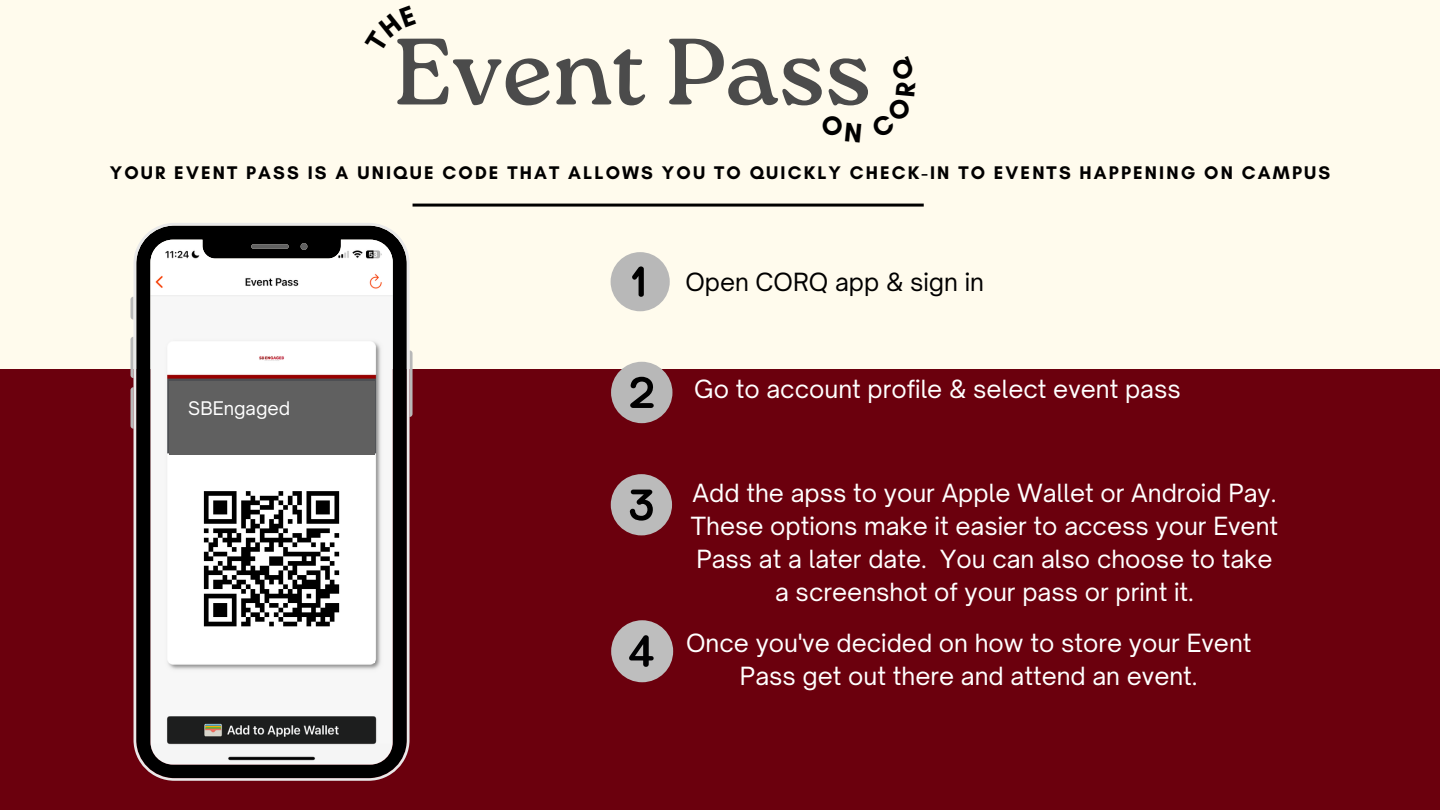
<style>
.page{position:relative;width:1440px;height:810px;background:#fffbed}
.page>*{position:absolute;margin:0;border:0;box-sizing:border-box;transform-origin:0 0}
.t1{font:94px "Roca One";color:#4b4b4b}
.t2{font:24px/33px "Open Sauce One";color:#fff;text-align:center}
.t3{font:24px "Open Sauce One";color:#000}
.t4{font:700 18.6px "Glacial Indifference";letter-spacing:.115em;color:#000}
.t5{font:18px "Open Sauce One";color:#fff}
</style>
<div class="page">
<div style="left:0;top:369px;width:1440px;height:441px;background:#6b000d"></div>
<svg style="left:131px;top:297px;width:3px;height:23px"></svg>
<svg style="left:131px;top:337px;width:3px;height:41px"></svg>
<svg style="left:131px;top:387px;width:3px;height:42px"></svg>
<svg style="left:410px;top:350px;width:3px;height:67px"></svg>
<svg style="left:134px;top:223px;width:276px;height:558px;background:#aaa7a7"></svg>
<div style="left:169px;top:381px;width:205px;height:74px;background:#606060"></div>
<div style="left:169px;top:455px;width:205px;height:208px;background:#fff"></div>
<svg style="left:203px;top:491px;width:137px;height:136px"></svg>
<hr style="left:413px;top:204px;width:511px;height:3px;background:#000">
<div style="left:611px;top:252px;width:59px;height:59px;background:#b8b8b8;border-radius:50%"></div>
<svg style="left:632px;top:266px;width:12px;height:31px"></svg>
<div style="left:611px;top:362px;width:61px;height:61px;background:#b8b8b8;border-radius:50%"></div>
<svg style="left:630px;top:377px;width:24px;height:31px"></svg>
<div style="left:611px;top:474px;width:61px;height:61px;background:#bbb;border-radius:50%"></div>
<svg style="left:630px;top:490px;width:23px;height:31px"></svg>
<div style="left:611px;top:620px;width:62px;height:62px;background:#bebebe;border-radius:50%"></div>
<svg style="left:629px;top:635px;width:25px;height:32px"></svg>
<p class="t1" style="left:394px;top:17px;width:479px">Event Pass</p>
<p class="t4" style="left:110px;top:162px;width:1222px">YOUR EVENT PASS IS A UNIQUE CODE THAT ALLOWS YOU TO QUICKLY CHECK-IN TO EVENTS HAPPENING ON CAMPUS</p>
<p class="t5" style="left:188px;top:397px;width:103px">SBEngaged</p>
<p class="t3" style="left:685px;top:267px;width:300px">Open CORQ app &amp; sign in</p>
<p class="t2" style="left:694px;top:372px;width:488px">Go to account profile &amp; select event pass</p>
<p class="t2" style="left:691px;top:477px;width:589px">Add the apss to your Apple Wallet or Android Pay.<br>These options make it easier to access your Event Pass at a later date. You can also choose to take a screenshot of your pass or print it.</p>
<p class="t2" style="left:686px;top:626px;width:567px">Once you've decided on how to store your Event<br>Pass get out there and attend an event.</p>
</div>
